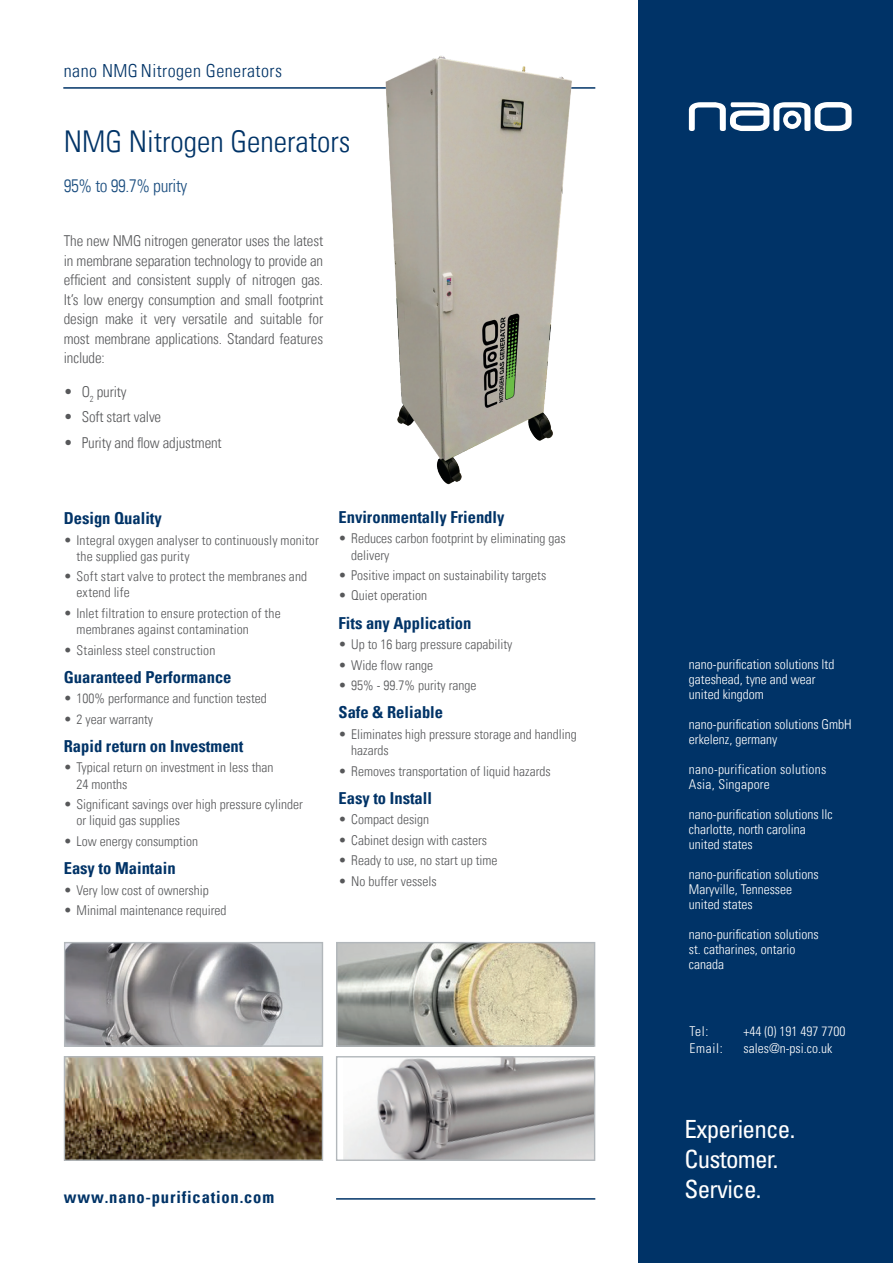
<style>
.page{position:relative;width:893px;height:1263px;background:#fff}
.page>*{position:absolute;margin:0;border:0;box-sizing:border-box;transform-origin:0 0}
.t1{font:300 condensed 30px "Univers LT";color:#003367}
.t2{font:condensed 25.05px/30px "Univers LT Std";letter-spacing:-.03em;color:#fff}
.t3{font:300 condensed 18px "Univers LT";letter-spacing:.025em;color:#003367}
.t4{font:300 condensed 18px "Univers LT";letter-spacing:-.02em;color:#1a4d7f}
.t5{font:700 condensed 16.5px "Univers";color:#003367}
.t6{font:700 condensed 16.5px "Univers";letter-spacing:.05em;color:#003367}
.t7{font:300 condensed 15px/19.5px "Univers LT";letter-spacing:-.01em;color:#57585a;text-align:justify}
.t8{font:300 condensed 13.5px/16.2px "Univers LT";color:#57585a}
.t9{font:300 condensed 13.5px/15px "Univers LT";color:#fff}
.t10{font:300 condensed 13.5px/15px "Univers LT Std";letter-spacing:.02em;color:#fff}
.t11{font:300 condensed 13.5px "Univers LT Std";color:#fff}
</style>
<div class="page">
<hr style="left:63px;top:87px;width:532px;height:2px;background:#003367">
<div style="left:639px;top:0;width:254px;height:1263px;background:#003367"></div>
<svg style="left:689px;top:102px;width:163px;height:29px"></svg>
<hr style="left:336px;top:1198px;width:259px;height:1px;background:#003367">
<img style="left:360px;top:56px;width:226px;height:429px">
<img style="left:66px;top:944px;width:255px;height:101px">
<div style="left:64px;top:942px;width:259px;height:105px;border:1px solid #b2b7bb"></div>
<img style="left:338px;top:944px;width:255px;height:101px">
<div style="left:336px;top:942px;width:259px;height:105px;border:1px solid #b2b7bb"></div>
<img style="left:66px;top:1058px;width:255px;height:101px">
<div style="left:64px;top:1056px;width:259px;height:105px;border:1px solid #b2b7bb"></div>
<img style="left:343px;top:1058px;width:250px;height:101px">
<div style="left:336px;top:1056px;width:259px;height:105px;border:1px solid #b2b7bb"></div>
<h3 class="t3" style="left:64px;top:60px;width:220px">nano NMG Nitrogen Generators</h3>
<h1 class="t1" style="left:64px;top:124px;width:288px">NMG Nitrogen Generators</h1>
<h3 class="t4" style="left:64px;top:175px;width:125px">95% to 99.7% purity</h3>
<p class="t7" style="left:64px;top:231px;width:261px">The new NMG nitrogen generator uses the latest in membrane separation technology to provide an efficient and consistent supply of nitrogen gas.<br>It’s low energy consumption and small footprint design make it very versatile and suitable for most membrane applications. Standard features include:</p>
<p class="t7" style="left:64px;top:382px;width:64px">• O<sub>2</sub> purity</p>
<p class="t7" style="left:64px;top:407px;width:99px">• Soft start valve</p>
<p class="t7" style="left:64px;top:433px;width:159px">• Purity and flow adjustment</p>
<p class="t5" style="left:64px;top:508px;width:100px">Design Quality</p>
<p class="t8" style="left:77px;top:532px;width:244px;text-indent:-13px">• Integral oxygen analyser to continuously monitor the supplied gas purity</p>
<p class="t8" style="left:77px;top:568px;width:232px;text-indent:-13px">• Soft start valve to protect the membranes and extend life</p>
<p class="t8" style="left:77px;top:605px;width:206px;text-indent:-13px">• Inlet filtration to ensure protection of the membranes against contamination</p>
<p class="t8" style="left:64px;top:642px;width:153px">• Stainless steel construction</p>
<p class="t5" style="left:64px;top:667px;width:169px">Guaranteed Performance</p>
<p class="t8" style="left:64px;top:690px;width:205px">• 100% performance and function tested</p>
<p class="t8" style="left:64px;top:711px;width:91px">• 2 year warranty</p>
<p class="t5" style="left:64px;top:736px;width:181px">Rapid return on Investment</p>
<p class="t8" style="left:77px;top:760px;width:198px;text-indent:-13px">• Typical return on investment in less than<br>24 months</p>
<p class="t8" style="left:77px;top:796px;width:228px;text-indent:-13px">• Significant savings over high pressure cylinder or liquid gas supplies</p>
<p class="t8" style="left:64px;top:833px;width:136px">• Low energy consumption</p>
<p class="t5" style="left:64px;top:858px;width:113px">Easy to Maintain</p>
<p class="t8" style="left:64px;top:882px;width:146px">• Very low cost of ownership</p>
<p class="t8" style="left:64px;top:902px;width:164px">• Minimal maintenance required</p>
<p class="t5" style="left:339px;top:507px;width:167px">Environmentally Friendly</p>
<p class="t8" style="left:351px;top:530px;width:216px;text-indent:-13px">• Reduces carbon footprint by eliminating gas delivery</p>
<p class="t8" style="left:339px;top:567px;width:209px">• Positive impact on sustainability targets</p>
<p class="t8" style="left:339px;top:588px;width:90px">• Quiet operation</p>
<p class="t5" style="left:339px;top:613px;width:134px">Fits any Application</p>
<p class="t8" style="left:339px;top:636px;width:175px">• Up to 16 barg pressure capability</p>
<p class="t8" style="left:339px;top:657px;width:96px">• Wide flow range</p>
<p class="t8" style="left:339px;top:677px;width:139px">• 95% - 99.7% purity range</p>
<p class="t5" style="left:339px;top:702px;width:106px">Safe &amp; Reliable</p>
<p class="t8" style="left:351px;top:726px;width:227px;text-indent:-13px">• Eliminates high pressure storage and handling hazards</p>
<p class="t8" style="left:339px;top:763px;width:214px">• Removes transportation of liquid hazards</p>
<p class="t5" style="left:339px;top:788px;width:95px">Easy to Install</p>
<p class="t8" style="left:339px;top:811px;width:92px">• Compact design</p>
<p class="t8" style="left:339px;top:832px;width:150px">• Cabinet design with casters</p>
<p class="t8" style="left:339px;top:852px;width:160px">• Ready to use, no start up time</p>
<p class="t8" style="left:339px;top:873px;width:100px">• No buffer vessels</p>
<p class="t6" style="left:64px;top:1186px;width:212px">www.nano-purification.com</p>
<p class="t9" style="left:689px;top:657px;width:147px">nano-purification solutions ltd gateshead, tyne and wear united kingdom</p>
<p class="t9" style="left:689px;top:717px;width:164px">nano-purification solutions GmbH erkelenz, germany</p>
<p class="t10" style="left:689px;top:762px;width:139px">nano-purification solutions<br>Asia, Singapore</p>
<p class="t9" style="left:689px;top:807px;width:145px">nano-purification solutions llc charlotte, north carolina united states</p>
<p class="t9" style="left:689px;top:867px;width:131px">nano-purification solutions<br>Maryville, Tennessee united states</p>
<p class="t9" style="left:689px;top:927px;width:131px">nano-purification solutions st. catharines, ontario canada</p>
<p class="t10" style="left:689px;top:1024px;width:21px">Tel:</p>
<p class="t11" style="left:743px;top:1023px;width:103px">+44 (0) 191 497 7700</p>
<p class="t10" style="left:689px;top:1040px;width:35px">Email:</p>
<p class="t11" style="left:743px;top:1040px;width:90px">sales@n-psi.co.uk</p>
<h2 class="t2" style="left:685px;top:1113px;width:112px">Experience.<br>Customer.</h2>
<h2 class="t2" style="left:685px;top:1173px;width:78px">Service.</h2>
</div>
